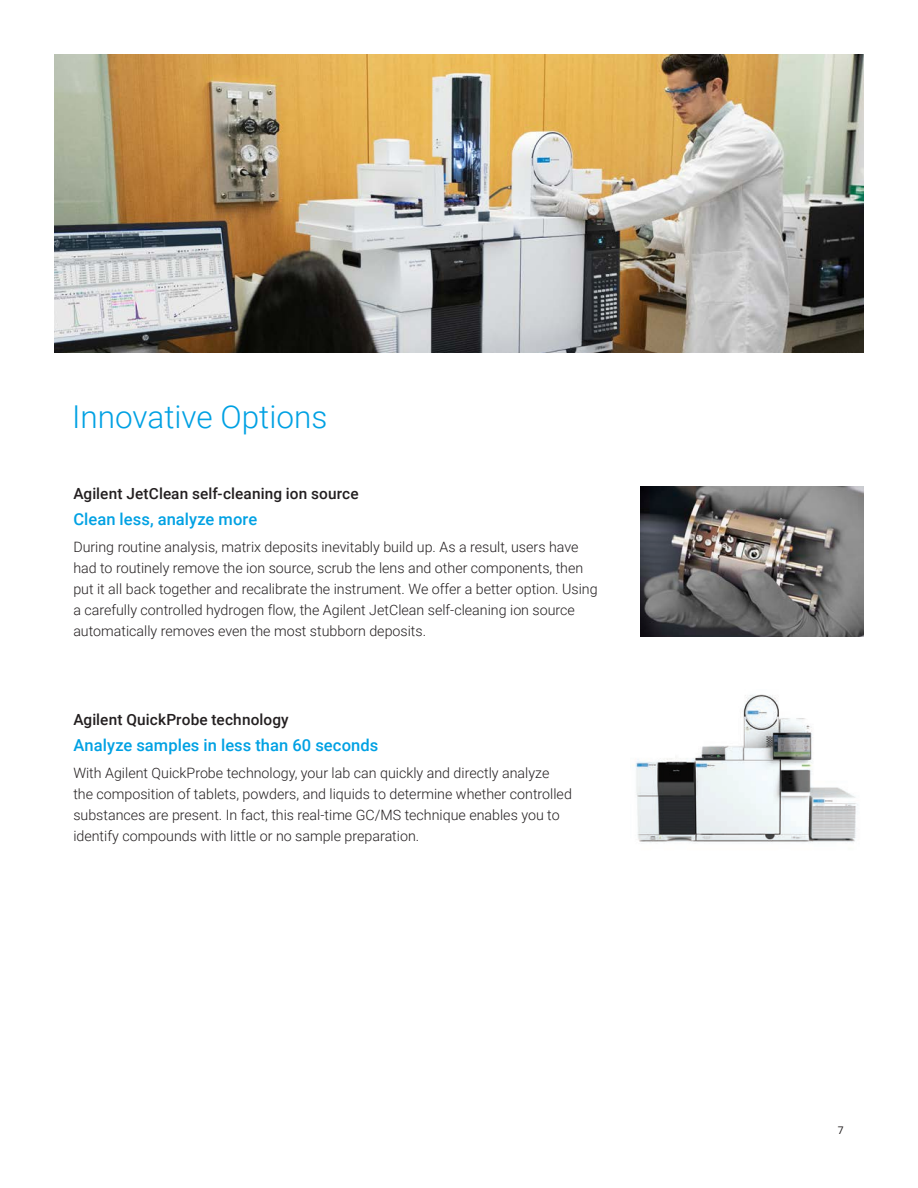
<style>
.page{position:relative;width:918px;height:1188px;background:#fff}
.page>*{position:absolute;margin:0;border:0;box-sizing:border-box;transform-origin:0 0}
.BROCHURE_int_head_bl{font:300 31.5px "Roboto";color:#00a1e3}
.BROCHURE_subhead_blu{font:500 16.5px "Roboto";letter-spacing:.005em;color:#00a1e3}
.BROCHURE_secondary_s{font:500 15.3px "Roboto";letter-spacing:.01em;color:#231f20}
.BROCHURE_text_black{font:300 14.25px/21px "Roboto";color:#231f20}
.t1{font:10.5px "Roboto";color:#231f20}
</style>
<div class="page">
<img style="left:640px;top:487px;width:224px;height:149px">
<img style="left:632px;top:694px;width:226px;height:149px">
<img style="left:54px;top:54px;width:810px;height:298px">
<p class="BROCHURE_int_head_bl" style="left:72px;top:395px;width:257px">Innovative Options</p>
<p class="BROCHURE_secondary_s" style="left:73px;top:482px;width:287px">Agilent JetClean self-cleaning ion source</p>
<p class="BROCHURE_subhead_blu" style="left:73px;top:508px;width:185px">Clean less, analyze more</p>
<p class="BROCHURE_text_black" style="left:73px;top:536px;width:526px">During routine analysis, matrix deposits inevitably build up. As a result, users have had to routinely remove the ion source, scrub the lens and other components, then put it all back together and recalibrate the instrument. We offer a better option. Using a carefully controlled hydrogen flow, the Agilent JetClean self-cleaning ion source automatically removes even the most stubborn deposits.</p>
<p class="BROCHURE_secondary_s" style="left:73px;top:708px;width:217px">Agilent QuickProbe technology</p>
<p class="BROCHURE_subhead_blu" style="left:73px;top:733px;width:307px">Analyze samples in less than 60 seconds</p>
<p class="BROCHURE_text_black" style="left:73px;top:762px;width:500px">With Agilent QuickProbe technology, your lab can quickly and directly analyze the composition of tablets, powders, and liquids to determine whether controlled substances are present. In fact, this real-time GC/MS technique enables you to identify compounds with little or no sample preparation.</p>
<p class="t1" style="left:838px;top:1123px;width:7px">7</p>
</div>
